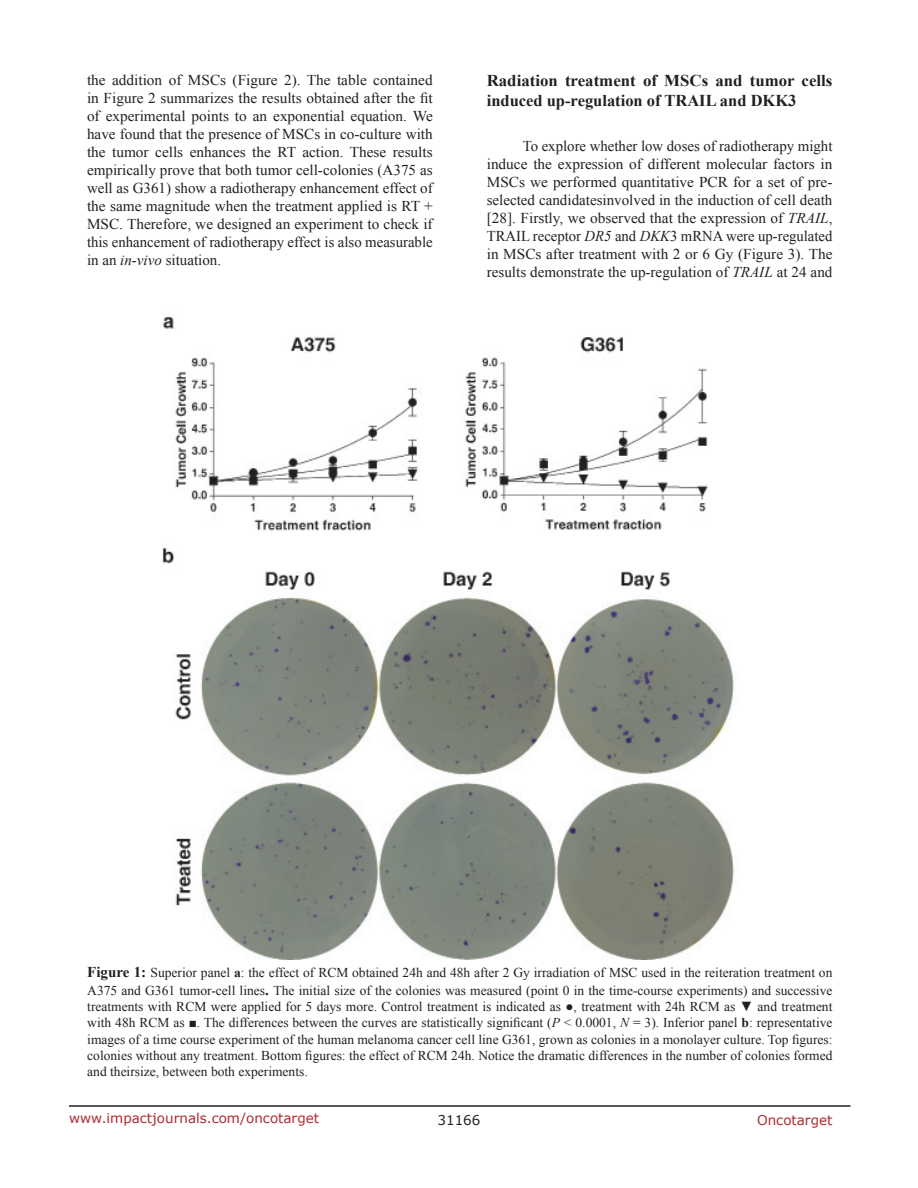
<style>
.page{position:relative;width:918px;height:1188px;background:#fff}
.page>*{position:absolute;margin:0;border:0;box-sizing:border-box;transform-origin:0 0}
.SubHeading{font:700 16.5px/19.8px "Times New Roman";color:#221f22}
.BodyText{font:15px/18px "Times New Roman";color:#221f22;text-align:justify}
.FigureText{font:13.5px/16.2px "Times New Roman";color:#221f22}
.t1{font:13.5px "Verdana";color:#ac2b31}
.t2{font:13.5px "Verdana";color:#221f22}
.s1{font-style:italic}
.s2{font-weight:700;font-size:15px}
.s3{font-weight:700}
</style>
<div class="page">
<hr style="left:69px;top:1105px;width:781px;height:2px;background:#231f20">
<img style="left:162px;top:317px;width:572px;height:642px">
<p class="BodyText" style="left:87px;top:71px;width:347px">the addition of MSCs (Figure 2). The table contained in Figure 2 summarizes the results obtained after the fit of experimental points to an exponential equation. We have found that the presence of MSCs in co-culture with the tumor cells enhances the RT action. These results empirically prove that both tumor cell-colonies (A375 as well as G361) show a radiotherapy enhancement effect of the same magnitude when the treatment applied is RT + MSC. Therefore, we designed an experiment to check if this enhancement of radiotherapy effect is also measurable in an <span class="s1">in-vivo</span> situation.</p>
<p class="SubHeading" style="left:487px;top:70px;width:347px">Radiation treatment of MSCs and tumor cells induced up-regulation of TRAIL and DKK3</p>
<p class="BodyText" style="left:487px;top:137px;width:347px;text-indent:36px">To explore whether low doses of radiotherapy might induce the expression of different molecular factors in MSCs we performed quantitative PCR for a set of pre&shy;selected candidatesinvolved in the induction of cell death [28]. Firstly, we observed that the expression of <span class="s1">TRAIL</span>, TRAIL receptor <span class="s1">DR5</span> and <span class="s1">DKK</span>3 mRNA were up-regulated in MSCs after treatment with 2 or 6 Gy (Figure 3). The results demonstrate the up-regulation of <span class="s1">TRAIL</span> at 24 and</p>
<p class="FigureText" style="left:87px;top:963px;width:747px;line-height:18px"><span class="s2">Figure 1:</span> Superior panel <span class="s3">a</span>: the effect of RCM obtained 24h and 48h after 2 Gy irradiation of MSC used in the reiteration treatment on<br>A375 and G361 tumor-cell lines<span class="s2">.</span> The initial size of the colonies was measured (point 0 in the time-course experiments) and successive</p>
<p class="FigureText" style="left:87px;top:998px;width:747px;text-align:justify">treatments with RCM were applied for 5 days more. Control treatment is indicated as ●, treatment with 24h RCM as ▼ and treatment with 48h RCM as ■. The differences between the curves are statistically significant (<span class="s1">P</span> &lt; 0.0001, <span class="s1">N</span> = 3). Inferior panel <span class="s3">b</span>: representative images of a time course experiment of the human melanoma cancer cell line G361, grown as colonies in a monolayer culture. Top figures: colonies without any treatment. Bottom figures: the effect of RCM 24h. Notice the dramatic differences in the number of colonies formed and theirsize, between both experiments.</p>
<p class="t1" style="left:69px;top:1109px;width:252px">www.impactjournals.com/oncotarget</p>
<p class="t2" style="left:438px;top:1111px;width:44px">31166</p>
<p class="t1" style="left:757px;top:1111px;width:77px">Oncotarget</p>
</div>
